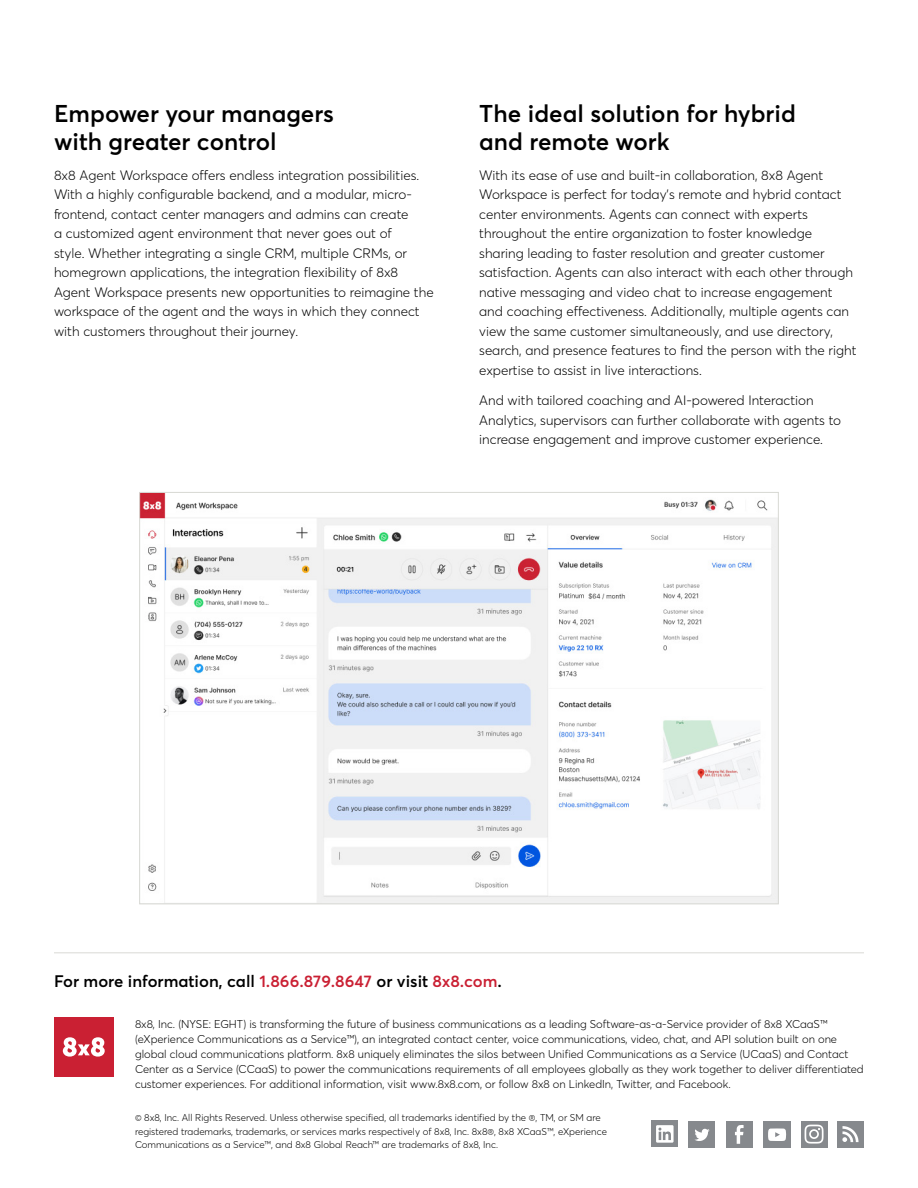
<style>
.page{position:relative;width:918px;height:1188px;background:#fff}
.page>*{position:absolute;margin:0;border:0;box-sizing:border-box;transform-origin:0 0}
.t1{font:600 24px/28.5px "Averta";color:#000}
.t2{font:600 16.5px "Averta";color:#000}
.t3{font:300 13.5px/19.5px "Averta";color:#000}
.t4{font:300 11.25px/15px "Averta";color:#000}
.t5{font:300 9.75px/13.5px "Averta";color:#000}
.s1{color:#ca2033}
</style>
<div class="page">
<div style="left:54px;top:1017px;width:60px;height:60px;background:#ca2033"></div>
<svg style="left:63px;top:1037px;width:42px;height:20px"></svg>
<div style="left:651px;top:1120px;width:27px;height:27px;background:#86898d"></div>
<svg style="left:656px;top:1125px;width:18px;height:18px"></svg>
<div style="left:688px;top:1121px;width:28px;height:27px;background:#86898d"></div>
<svg style="left:695px;top:1129px;width:15px;height:12px"></svg>
<div style="left:726px;top:1121px;width:27px;height:27px;background:#86898d"></div>
<svg style="left:735px;top:1125px;width:9px;height:19px"></svg>
<div style="left:801px;top:1121px;width:27px;height:27px;background:#86898d"></div>
<svg style="left:805px;top:1125px;width:19px;height:19px"></svg>
<div style="left:764px;top:1121px;width:27px;height:27px;background:#86898d"></div>
<svg style="left:768px;top:1128px;width:18px;height:13px"></svg>
<div style="left:837px;top:1121px;width:27px;height:27px;background:#86898d"></div>
<svg style="left:842px;top:1126px;width:17px;height:16px"></svg>
<hr style="left:54px;top:952px;width:810px;height:1px;background:#d9dad5">
<img style="left:141px;top:494px;width:636px;height:408px">
<h1 class="t1" style="left:54px;top:98px;width:282px">Empower your managers with greater control</h1>
<p class="t3" style="left:54px;top:165px;width:381px">8x8 Agent Workspace offers endless integration possibilities.<br>With a highly configurable backend, and a modular, micro&shy;frontend, contact center managers and admins can create<br>a customized agent environment that never goes out of<br>style. Whether integrating a single CRM, multiple CRMs, or homegrown applications, the integration flexibility of 8x8<br>Agent Workspace presents new opportunities to reimagine the workspace of the agent and the ways in which they connect with customers throughout their journey.</p>
<h1 class="t1" style="left:479px;top:98px;width:318px">The ideal solution for hybrid and remote work</h1>
<p class="t3" style="left:479px;top:165px;width:379px">With its ease of use and built-in collaboration, 8x8 Agent Workspace is perfect for today’s remote and hybrid contact center environments. Agents can connect with experts throughout the entire organization to foster knowledge sharing leading to faster resolution and greater customer satisfaction. Agents can also interact with each other through native messaging and video chat to increase engagement and coaching effectiveness. Additionally, multiple agents can view the same customer simultaneously, and use directory, search, and presence features to find the person with the right expertise to assist in live interactions.</p>
<p class="t3" style="left:479px;top:390px;width:363px">And with tailored coaching and AI-powered Interaction<br>Analytics, supervisors can further collaborate with agents to increase engagement and improve customer experience.</p>
<p class="t2" style="left:54px;top:970px;width:449px">For more information, call <span class="s1">1.866.879.8647</span> or visit <span class="s1">8x8.com</span>.</p>
<p class="t4" style="left:135px;top:1016px;width:730px">8x8, Inc. (NYSE: EGHT) is transforming the future of business communications as a leading Software-as-a-Service provider of 8x8 XCaaS™ (eXperience Communications as a Service™), an integrated contact center, voice communications, video, chat, and API solution built on one global cloud communications platform. 8x8 uniquely eliminates the silos between Unified Communications as a Service (UCaaS) and Contact Center as a Service (CCaaS) to power the communications requirements of all employees globally as they work together to deliver differentiated customer experiences. For additional information, visit www.8x8.com, or follow 8x8 on LinkedIn, Twitter, and Facebook.</p>
<p class="t5" style="left:135px;top:1111px;width:473px">© 8x8, Inc. All Rights Reserved. Unless otherwise specified, all trademarks identified by the ®, TM, or SM are registered trademarks, trademarks, or services marks respectively of 8x8, Inc. 8x8®, 8x8 XCaaS™, eXperience<br>Communications as a Service™, and 8x8 Global Reach™ are trademarks of 8x8, Inc.</p>
</div>
